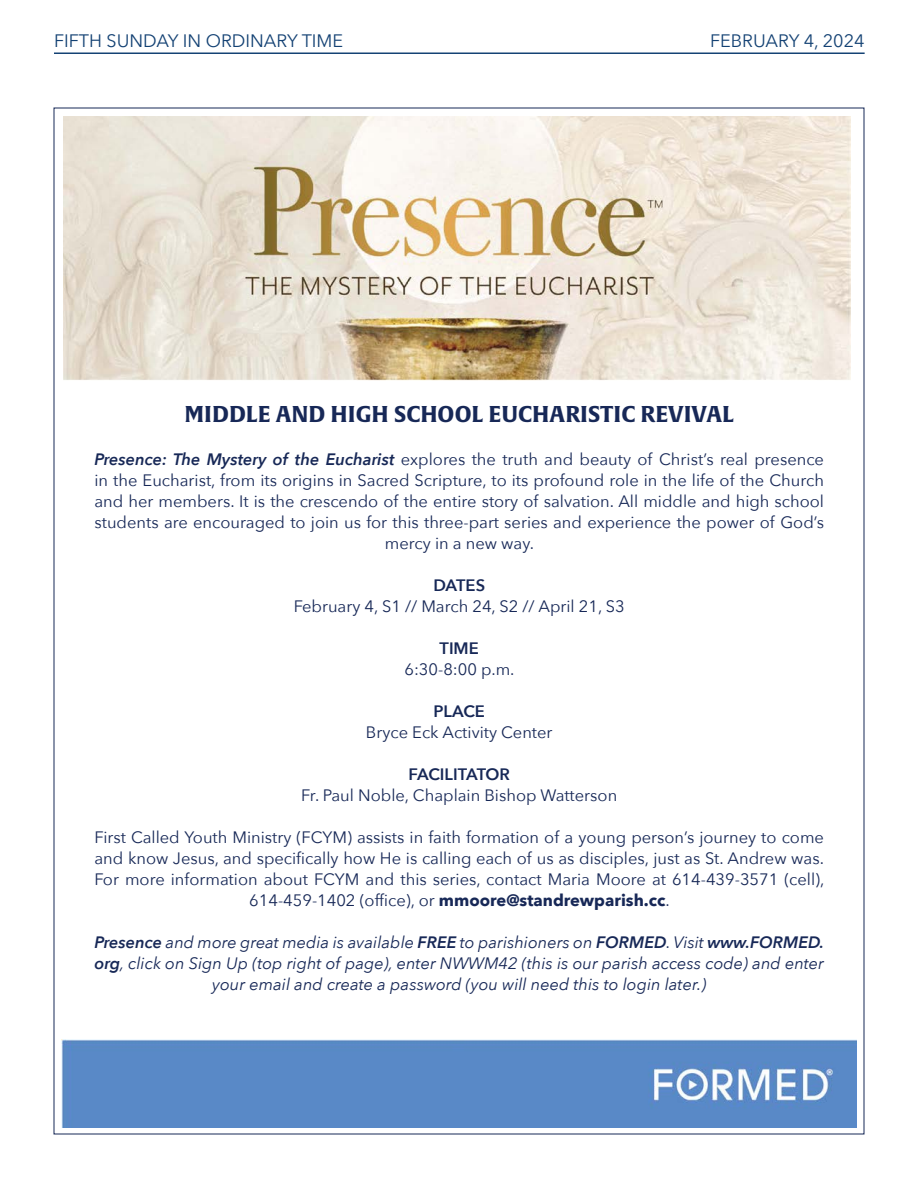
<style>
.page{position:relative;width:918px;height:1188px;background:#fff}
.page>*{position:absolute;margin:0;border:0;box-sizing:border-box;transform-origin:0 0}
.t1{font:700 22.5px "Alverata";color:#172857}
.t2{font:18px "Avenir Next";color:#144274}
.t3{font:16.5px/21px "Avenir Next";color:#172857;text-align:center}
.t4{font:italic 16.5px/21px "Avenir Next";color:#172857;text-align:center}
.t5{font:600 16.5px "Avenir Next";color:#172857}
.s1{font-weight:600;font-style:italic}
.s2{font-weight:700}
.s3{font-weight:600}
</style>
<div class="page">
<hr style="left:54px;top:52px;width:811px;height:2px;background:#144274">
<img style="left:64px;top:117px;width:786px;height:263px">
<img style="left:62px;top:1039px;width:794px;height:88px">
<p class="t2" style="left:54px;top:25px;width:291px">FIFTH SUNDAY IN ORDINARY TIME</p>
<p class="t2" style="left:710px;top:25px;width:156px">FEBRUARY 4, 2024</p>
<p class="t1" style="left:185px;top:400px;width:551px">MIDDLE AND HIGH SCHOOL EUCHARISTIC REVIVAL</p>
<p class="t3" style="left:94px;top:448px;width:731px"><span class="s1">Presence: The Mystery of the Eucharist</span> explores the truth and beauty of Christ’s real presence in the Eucharist, from its origins in Sacred Scripture, to its profound role in the life of the Church and her members. It is the crescendo of the entire story of salvation. All middle and high school students are encouraged to join us for this three-part series and experience the power of God’s mercy in a new way.</p>
<p class="t5" style="left:433px;top:571px;width:53px">DATES</p>
<p class="t3" style="left:294px;top:595px;width:333px">February 4, S1 // March 24, S2 // April 21, S3</p>
<p class="t5" style="left:440px;top:634px;width:41px">TIME</p>
<p class="t3" style="left:404px;top:658px;width:112px">6:30-8:00 p.m.</p>
<p class="t5" style="left:434px;top:697px;width:53px">PLACE</p>
<p class="t3" style="left:366px;top:721px;width:188px">Bryce Eck Activity Center</p>
<p class="t5" style="left:409px;top:760px;width:103px">FACILITATOR</p>
<p class="t3" style="left:301px;top:784px;width:317px">Fr. Paul Noble, Chaplain Bishop Watterson</p>
<p class="t3" style="left:94px;top:826px;width:732px">First Called Youth Ministry (FCYM) assists in faith formation of a young person’s journey to come and know Jesus, and specifically how He is calling each of us as disciples, just as St. Andrew was.<br>For more information about FCYM and this series, contact Maria Moore at 614-439-3571 (cell), 614-459-1402 (office), or <span class="s2">mmoore@standrewparish.cc</span>.</p>
<p class="t4" style="left:94px;top:931px;width:731px"><span class="s3">Presence</span> and more great media is available <span class="s3">FREE</span> to parishioners on <span class="s3">FORMED</span>. Visit <span class="s3">www.FORMED. org</span>, click on Sign Up (top right of page), enter NWWM42 (this is our parish access code) and enter your email and create a password (you will need this to login later.)</p>
</div>
